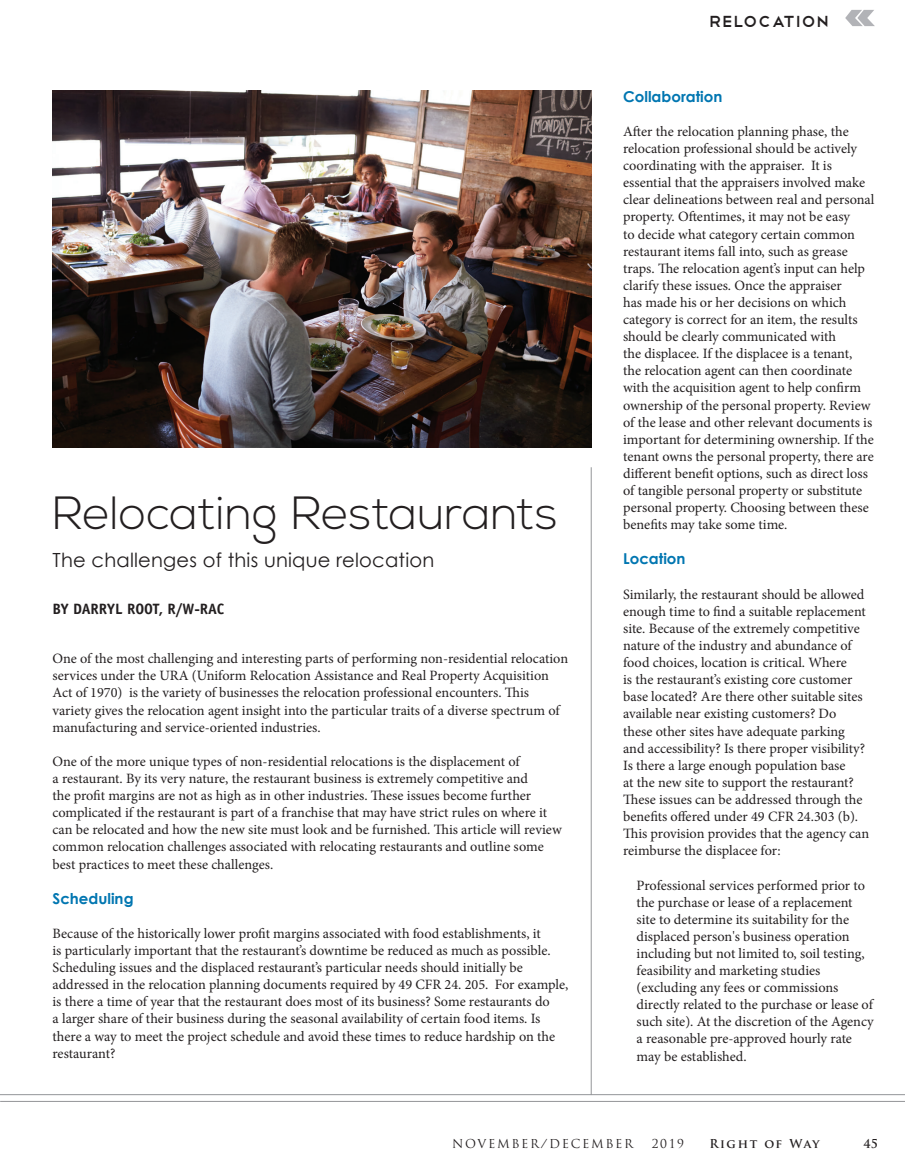
<style>
.page{position:relative;width:905px;height:1175px;background:#fff}
.page>*{position:absolute;margin:0;border:0;box-sizing:border-box;transform-origin:0 0}
.t1{font:300 46.5px "Nexa";color:#231f20}
.t2{font:21px "Telegrafico";letter-spacing:.025em;color:#231f20}
.t3{font:19.5px "Century Gothic";letter-spacing:.01em;color:#231f20}
.BodyCopy{font:700 15px "Century Gothic";color:#0076b1}
.t4{font:700 15px "Officina Sans Std";color:#231f20}
.BodyCopy-2{font:14.25px/17.1px "Minion Pro";color:#231f20}
.t5{font:12px "Trajan Pro";letter-spacing:.14em;color:#231f20}
.t6{font:700 12px "Trajan Pro";letter-spacing:.12em;color:#231f20}
</style>
<div class="page">
<img style="left:52px;top:90px;width:539px;height:357px">
<svg style="left:845px;top:10px;width:29px;height:16px"></svg>
<hr style="left:0;top:1101px;width:904px;height:1px;background:#939598">
<hr style="left:0;top:1094px;width:904px;height:1px;background:#939598">
<hr style="left:591px;top:467px;width:1px;height:628px;background:#939598">
<p class="t1" style="left:52px;top:486px;width:507px">Relocating Restaurants</p>
<p class="t3" style="left:52px;top:548px;width:383px">The challenges of this unique relocation</p>
<p class="t4" style="left:52px;top:599px;width:173px">BY DARRYL ROOT, R/W-RAC</p>
<p class="BodyCopy-2" style="left:52px;top:650px;width:517px">One of the most challenging and interesting parts of performing non-residential relocation services under the URA (Uniform Relocation Assistance and Real Property Acquisition Act of 1970) is the variety of businesses the relocation professional encounters. This variety gives the relocation agent insight into the particular traits of a diverse spectrum of manufacturing and service-oriented industries.</p>
<p class="BodyCopy-2" style="left:52px;top:753px;width:511px">One of the more unique types of non-residential relocations is the displacement of<br>a restaurant. By its very nature, the restaurant business is extremely competitive and<br>the profit margins are not as high as in other industries. These issues become further complicated if the restaurant is part of a franchise that may have strict rules on where it can be relocated and how the new site must look and be furnished. This article will review common relocation challenges associated with relocating restaurants and outline some best practices to meet these challenges.</p>
<p class="BodyCopy" style="left:52px;top:888px;width:82px">Scheduling</p>
<p class="BodyCopy-2" style="left:52px;top:924px;width:517px">Because of the historically lower profit margins associated with food establishments, it<br>is particularly important that the restaurant’s downtime be reduced as much as possible.<br>Scheduling issues and the displaced restaurant’s particular needs should initially be addressed in the relocation planning documents required by 49 CFR 24. 205. For example, is there a time of year that the restaurant does most of its business? Some restaurants do<br>a larger share of their business during the seasonal availability of certain food items. Is there a way to meet the project schedule and avoid these times to reduce hardship on the restaurant?</p>
<p class="t2" style="left:709px;top:8px;width:121px">RELOCATION</p>
<p class="BodyCopy" style="left:623px;top:87px;width:101px">Collaboration</p>
<p class="BodyCopy-2" style="left:623px;top:123px;width:253px">After the relocation planning phase, the relocation professional should be actively coordinating with the appraiser. It is essential that the appraisers involved make clear delineations between real and personal property. Oftentimes, it may not be easy<br>to decide what category certain common restaurant items fall into, such as grease traps. The relocation agent’s input can help clarify these issues. Once the appraiser<br>has made his or her decisions on which category is correct for an item, the results should be clearly communicated with<br>the displacee. If the displacee is a tenant,<br>the relocation agent can then coordinate with the acquisition agent to help confirm ownership of the personal property. Review of the lease and other relevant documents is important for determining ownership. If the tenant owns the personal property, there are different benefit options, such as direct loss of tangible personal property or substitute personal property. Choosing between these benefits may take some time.</p>
<p class="BodyCopy" style="left:623px;top:549px;width:64px">Location</p>
<p class="BodyCopy-2" style="left:623px;top:585px;width:247px">Similarly, the restaurant should be allowed enough time to find a suitable replacement site. Because of the extremely competitive nature of the industry and abundance of food choices, location is critical. Where<br>is the restaurant’s existing core customer base located? Are there other suitable sites available near existing customers? Do these other sites have adequate parking and accessibility? Is there proper visibility?<br>Is there a large enough population base<br>at the new site to support the restaurant?<br>These issues can be addressed through the benefits offered under 49 CFR 24.303 (b).<br>This provision provides that the agency can reimburse the displacee for:</p>
<p class="BodyCopy-2" style="left:636px;top:876px;width:239px">Professional services performed prior to the purchase or lease of a replacement site to determine its suitability for the displaced person's business operation including but not limited to, soil testing, feasibility and marketing studies (excluding any fees or commissions directly related to the purchase or lease of such site). At the discretion of the Agency a reasonable pre-approved hourly rate may be established.</p>
<p class="t5" style="left:452px;top:1136px;width:182px">NOVEMBER/DECEMBER</p>
<p class="t5" style="left:651px;top:1136px;width:34px">2019</p>
<p class="t6" style="left:709px;top:1136px;width:112px">Right of Way</p>
<p class="t6" style="left:863px;top:1136px;width:16px">45</p>
</div>
